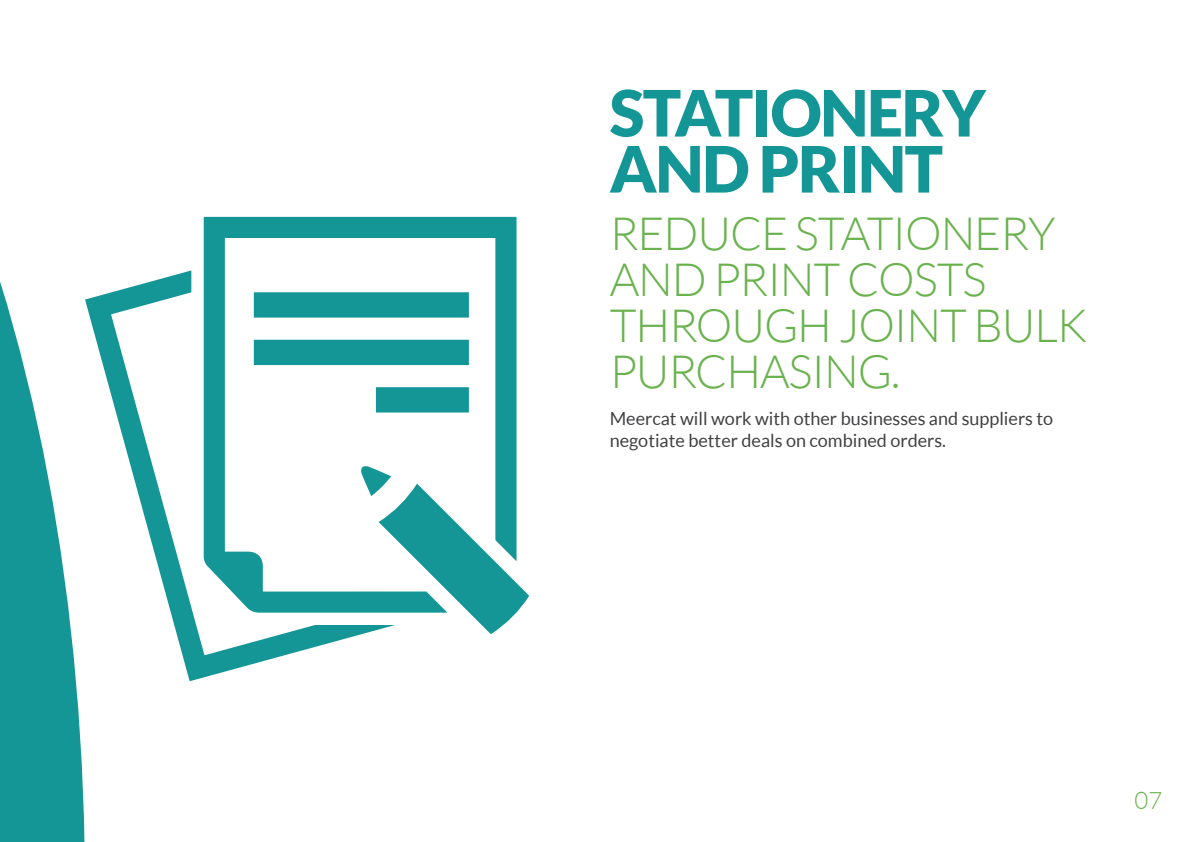
<style>
.page{position:relative;width:1191px;height:842px;background:#fff}
.page>*{position:absolute;margin:0;border:0;box-sizing:border-box;transform-origin:0 0}
.t1{font:900 64px/56px "Lato";letter-spacing:-.025em;color:#149696}
.t2{font:300 46px/46px "Lato";letter-spacing:-.025em;color:#69b24d}
.t3{font:300 24px "Lato";color:#69b24d}
.t4{font:18px/21.6px "Lato";color:#414042}
</style>
<div class="page">
<svg style="left:0;top:282px;width:85px;height:560px;fill:#149696"></svg>
<svg style="left:85px;top:217px;width:444px;height:464px"></svg>
<h1 class="t1" style="left:609px;top:84px;width:377px">STATIONERY<br>AND PRINT</h1>
<h2 class="t2" style="left:609px;top:211px;width:450px">REDUCE STATIONERY<br>AND PRINT COSTS<br>THROUGH JOINT BULK<br>PURCHASING.</h2>
<p class="t4" style="left:609px;top:408px;width:445px">Meercat will work with other businesses and suppliers to negotiate better deals on combined orders.</p>
<h3 class="t3" style="left:1134px;top:788px;width:29px">07</h3>
</div>
